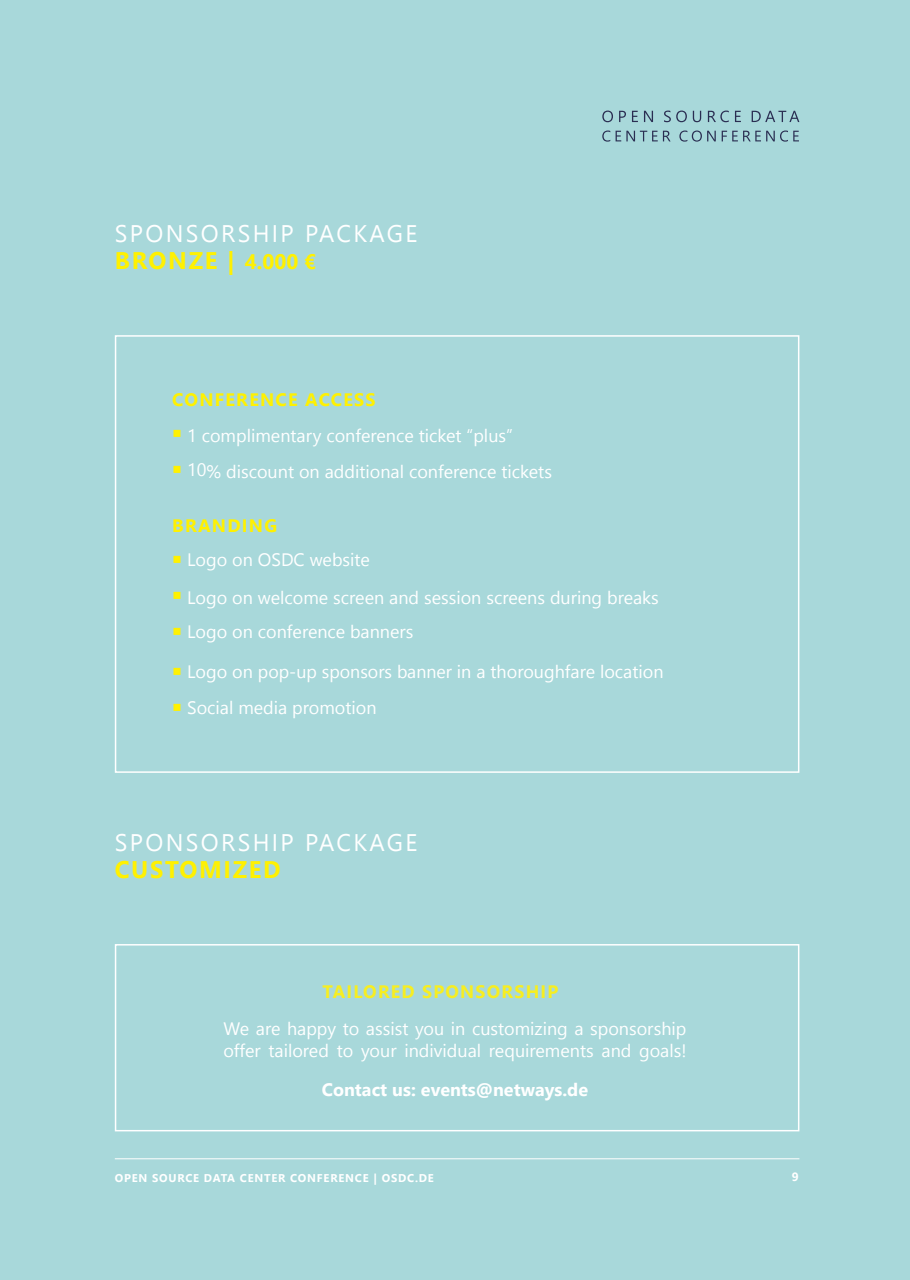
<style>
.page{position:relative;width:910px;height:1280px;background:#a8d8da}
.page>*{position:absolute;margin:0;border:0;box-sizing:border-box;transform-origin:0 0}
.t1{font:24px/27px "Nirmala UI";letter-spacing:.1em;color:#fff}
.t2{font:700 24px "Nirmala UI";letter-spacing:.07em;color:#fff101}
.t3{font:18px/21.6px "Nirmala UI";color:#fff}
.t4{font:700 18px "Nirmala UI";color:#fff}
.t5{font:700 18px "Nirmala UI";letter-spacing:.07em;color:#fff101}
.t6{font:700 18px "Nirmala UI";letter-spacing:.07em;color:#f7ee21}
.t7{font:700 12px "Nirmala UI";color:#fff}
.t8{font:700 11.25px "Nirmala UI";letter-spacing:.07em;color:#fff}
.s1{font-weight:700;color:#fff101}
.s2{font-weight:700;font-size:21px;color:#fff101}
.s3{color:#fff101}
</style>
<div class="page">
<hr style="left:115px;top:1158px;width:684px;height:1px;background:#fff">
<svg style="left:602px;top:131px;width:197px;height:11px"></svg>
<svg style="left:602px;top:111px;width:197px;height:11px"></svg>
<div style="left:115px;top:335px;width:684px;height:438px;border:2px solid #fff"></div>
<div style="left:115px;top:944px;width:684px;height:187px;border:2px solid #fff"></div>
<h1 class="t1" style="left:115px;top:218px;width:304px">SPONSORSHIP PACKAGE<br><span class="s1">BRONZE |</span> <span class="s2">4.000 €</span></h1>
<p class="t5" style="left:172px;top:384px;width:205px">CONFERENCE ACCESS</p>
<p class="t3" style="left:172px;top:423px;width:342px"><span class="s3">○</span> 1 complimentary conference ticket “plus”</p>
<p class="t3" style="left:172px;top:459px;width:381px"><span class="s3">○</span> 10% discount on additional conference tickets</p>
<p class="t5" style="left:172px;top:510px;width:106px">BRANDING</p>
<p class="t3" style="left:172px;top:548px;width:199px"><span class="s3">○</span> Logo on OSDC website</p>
<p class="t3" style="left:172px;top:585px;width:488px"><span class="s3">○</span> Logo on welcome screen and session screens during breaks</p>
<p class="t3" style="left:172px;top:620px;width:243px"><span class="s3">○</span> Logo on conference banners</p>
<p class="t3" style="left:172px;top:659px;width:493px"><span class="s3">○</span> Logo on pop-up sponsors banner in a thoroughfare location</p>
<p class="t3" style="left:172px;top:695px;width:206px"><span class="s3">○</span> Social media promotion</p>
<h1 class="t1" style="left:115px;top:827px;width:304px">SPONSORSHIP PACKAGE</h1>
<h1 class="t2" style="left:115px;top:848px;width:167px">CUSTOMIZED</h1>
<p class="t6" style="left:323px;top:976px;width:237px">TAILORED SPONSORSHIP</p>
<p class="t3" style="left:223px;top:1017px;width:464px">We are happy to assist you in customizing a sponsorship offer tailored to your individual requirements and goals!</p>
<p class="t4" style="left:322px;top:1074px;width:268px">Contact us: events@netways.de</p>
<p class="t8" style="left:115px;top:1168px;width:321px">OPEN SOURCE DATA CENTER CONFERENCE | OSDC.DE</p>
<p class="t7" style="left:792px;top:1167px;width:8px">9</p>
</div>
